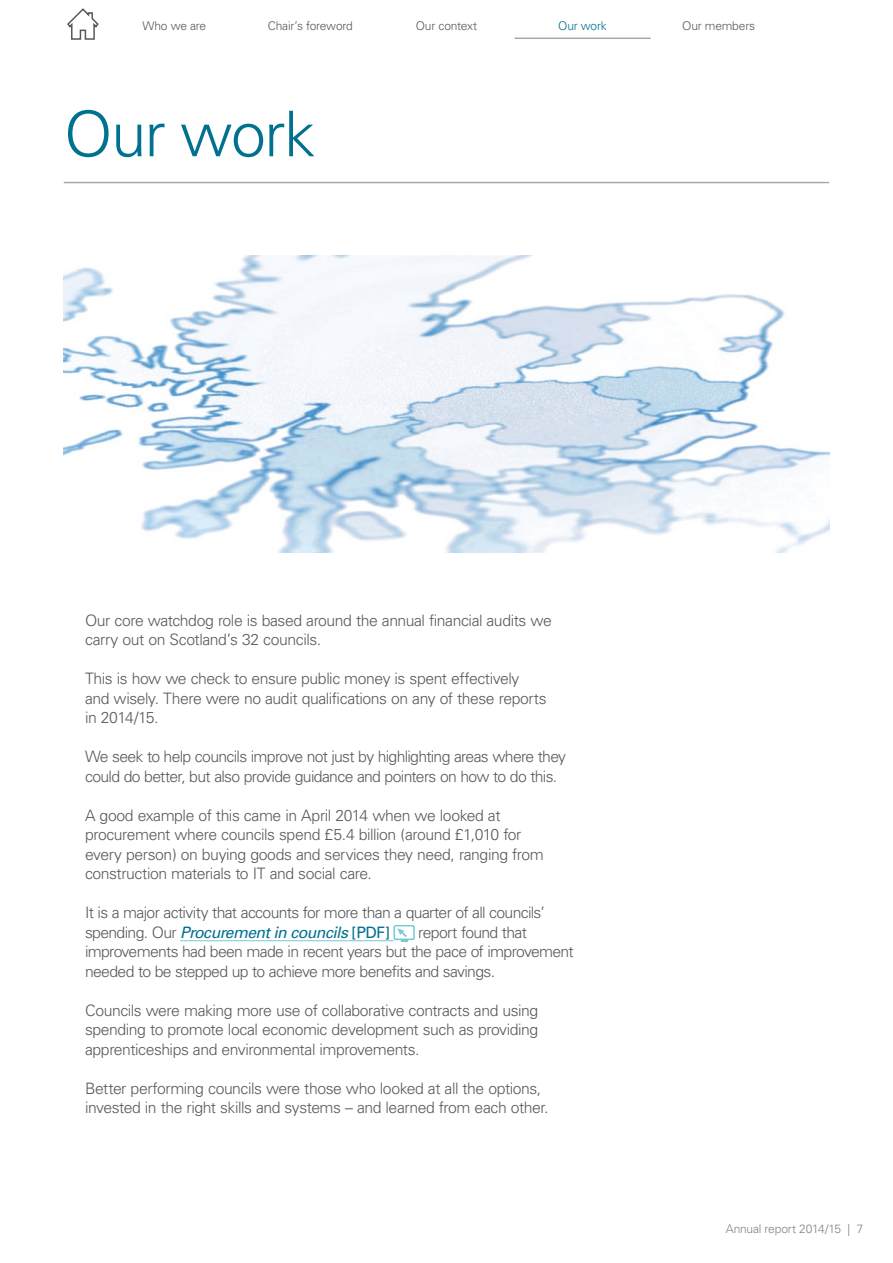
<style>
.page{position:relative;width:893px;height:1263px;background:#fff}
.page>*{position:absolute;margin:0;border:0;box-sizing:border-box;transform-origin:0 0}
.t1{font:300 63px "Univers";letter-spacing:-.025em;color:#00728f}
.AR-Body_text{font:300 15.75px/19.5px "Univers";letter-spacing:-.03em;color:#58595b}
.t2{font:300 12px "Univers";letter-spacing:-.015em;color:#58595b}
.t3{font:300 12px "Univers";letter-spacing:-.015em;color:#808285}
.t4{font:300 12px "Univers";letter-spacing:-.015em;color:#00728f}
.s1{font-weight:400;font-style:italic;color:#00728f}
.s2{font-weight:400;color:#00728f}
</style>
<div class="page">
<hr style="left:514px;top:38px;width:137px;height:1px;background:#a7a9ac">
<img style="left:64px;top:255px;width:765px;height:298px">
<hr style="left:64px;top:182px;width:765px;height:1px;background:#a7a9ac">
<hr style="left:180px;top:940px;width:213px;height:1px;background:#72cbd2">
<svg style="left:393px;top:925px;width:22px;height:17px"></svg>
<svg style="left:67px;top:8px;width:32px;height:32px"></svg>
<p class="t2" style="left:142px;top:18px;width:65px">Who we are</p>
<p class="t2" style="left:268px;top:18px;width:86px">Chair’s foreword</p>
<p class="t2" style="left:416px;top:18px;width:63px">Our context</p>
<p class="t4" style="left:558px;top:18px;width:50px">Our work</p>
<p class="t2" style="left:682px;top:18px;width:75px">Our members</p>
<h2 class="t1" style="left:64px;top:96px;width:253px">Our work</h2>
<p class="AR-Body_text" style="left:85px;top:610px;width:468px">Our core watchdog role is based around the annual financial audits we carry out on Scotland’s 32 councils.</p>
<p class="AR-Body_text" style="left:85px;top:669px;width:463px">This is how we check to ensure public money is spent effectively and wisely. There were no audit qualifications on any of these reports in 2014/15.</p>
<p class="AR-Body_text" style="left:85px;top:747px;width:483px">We seek to help councils improve not just by highlighting areas where they could do better, but also provide guidance and pointers on how to do this.</p>
<p class="AR-Body_text" style="left:85px;top:805px;width:460px">A good example of this came in April 2014 when we looked at procurement where councils spend £5.4 billion (around £1,010 for every person) on buying goods and services they need, ranging from construction materials to IT and social care.</p>
<p class="AR-Body_text" style="left:85px;top:903px;width:461px">It is a major activity that accounts for more than a quarter of all councils’ spending. Our <span class="s1">Procurement in councils</span> <span class="s2">[PDF]</span></p>
<p class="AR-Body_text" style="left:85px;top:922px;width:490px;text-indent:333px">report found that improvements had been made in recent years but the pace of improvement needed to be stepped up to achieve more benefits and savings.</p>
<p class="AR-Body_text" style="left:85px;top:1000px;width:455px;text-align:justify">Councils were making more use of collaborative contracts and using spending to promote local economic development such as providing apprenticeships and environmental improvements.</p>
<p class="AR-Body_text" style="left:85px;top:1078px;width:465px">Better performing councils were those who looked at all the options, invested in the right skills and systems – and learned from each other.</p>
<p class="t3" style="left:726px;top:1222px;width:139px">Annual report 2014/15 | 7</p>
</div>
